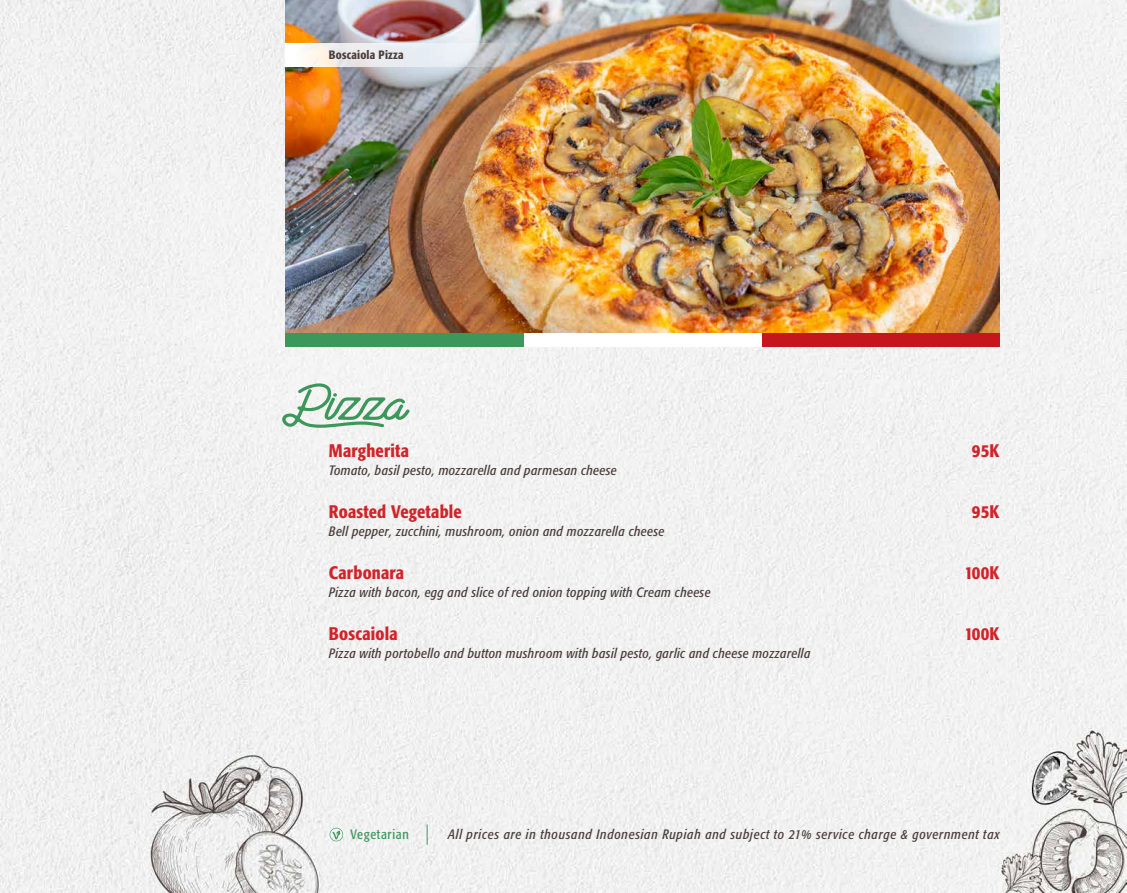
<style>
.page{position:relative;width:1127px;height:893px;background:#fff}
.page>*{position:absolute;margin:0;border:0;box-sizing:border-box;transform-origin:0 0}
.No_Spacing{font:60px "Santana Script";color:#3c975a;scale:1.1 1}
.No_Spacing-2{font:500 condensed 18px "Formata";letter-spacing:.01em;color:#d1232a}
.No_Spacing-3{font:italic condensed 13.5px "Formata";letter-spacing:.025em;color:#4b3e3b}
.No_Spacing-4{font:italic condensed 13.5px "Formata";letter-spacing:.05em;color:#4b3e3b}
.t1{font:condensed 13.5px "Formata";letter-spacing:.05em;color:#3c975a}
.No_Spacing-5{font:500 condensed 12px "Formata";letter-spacing:.015em;color:#4b3e3b}
</style>
<div class="page">
<img style="left:0;top:0;width:1127px;height:893px">
<svg style="left:330px;top:828px;width:13px;height:13px"></svg>
<svg style="left:427px;top:824px;width:1px;height:21px"></svg>
<div style="left:762px;top:333px;width:238px;height:13px;background:#c5161d"></div>
<div style="left:523px;top:333px;width:239px;height:13px;background:#fff"></div>
<div style="left:285px;top:333px;width:238px;height:13px;background:#3c975a"></div>
<img style="left:285px;top:0;width:715px;height:333px">
<svg style="left:285px;top:43px;width:249px;height:24px;fill:#e9ecef"></svg>
<p class="No_Spacing-5" style="left:329px;top:47px;width:76px">Boscaiola Pizza</p>
<p class="No_Spacing" style="left:285px;top:367px;width:110px">Pizza</p>
<p class="No_Spacing-2" style="left:329px;top:439px;width:82px">Margherita</p>
<p class="No_Spacing-2" style="left:972px;top:439px;width:29px">95K</p>
<p class="No_Spacing-3" style="left:329px;top:462px;width:289px">Tomato, basil pesto, mozzarella and parmesan cheese</p>
<p class="No_Spacing-2" style="left:329px;top:500px;width:134px">Roasted Vegetable</p>
<p class="No_Spacing-2" style="left:972px;top:500px;width:29px">95K</p>
<p class="No_Spacing-3" style="left:329px;top:523px;width:337px">Bell pepper, zucchini, mushroom, onion and mozzarella cheese</p>
<p class="No_Spacing-2" style="left:329px;top:562px;width:77px">Carbonara</p>
<p class="No_Spacing-2" style="left:964px;top:562px;width:37px">100K</p>
<p class="No_Spacing-3" style="left:329px;top:584px;width:383px">Pizza with bacon, egg and slice of red onion topping with Cream cheese</p>
<p class="No_Spacing-2" style="left:329px;top:623px;width:70px">Boscaiola</p>
<p class="No_Spacing-2" style="left:964px;top:623px;width:37px">100K</p>
<p class="No_Spacing-3" style="left:329px;top:645px;width:483px">Pizza with portobello and button mushroom with basil pesto, garlic and cheese mozzarella</p>
<p class="t1" style="left:351px;top:826px;width:60px">Vegetarian</p>
<p class="No_Spacing-4" style="left:448px;top:826px;width:553px">All prices are in thousand Indonesian Rupiah and subject to 21% service charge &amp; government tax</p>
</div>
